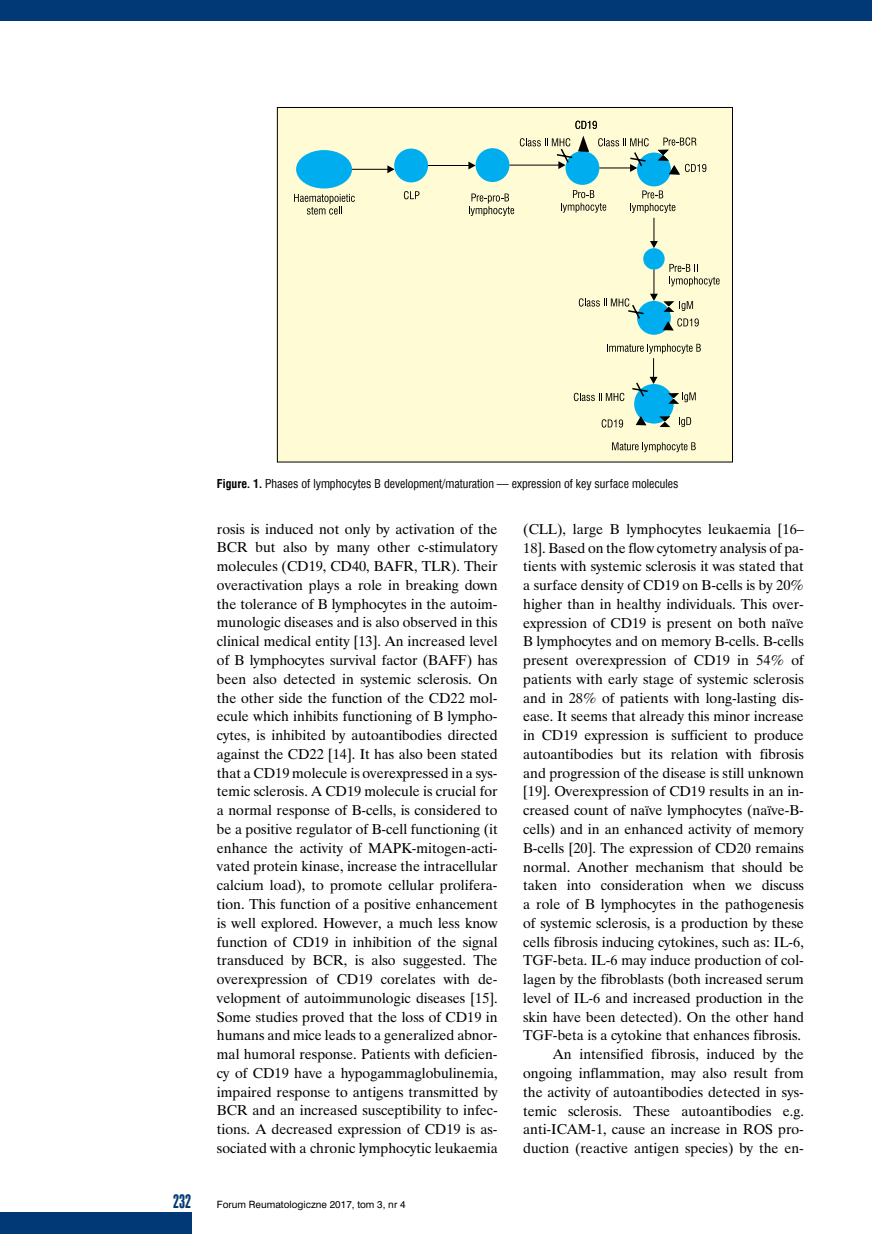
<style>
.page{position:relative;width:872px;height:1234px;background:#fff}
.page>*{position:absolute;margin:0;border:0;box-sizing:border-box;transform-origin:0 0}
.t1{font:18px "Swis 924 EU";color:#003976}
.t2{font:14.25px/18.8px "Time Ibis EE";color:#000;text-align:justify}
.t3{font:12px "Swis 721 Cn EU";color:#000}
.t4{font:9.3px "Swis 721 PL";color:#000}
.s1{font-weight:700}
.s2{font-family:"Times New Roman"}
</style>
<div class="page">
<div style="left:0;top:0;width:872px;height:21px;background:#003976"></div>
<div style="left:0;top:1212px;width:191px;height:21px;background:#003976"></div>
<div style="left:277px;top:107px;width:455px;height:355px;background:#fffcd5"></div>
<div style="left:296px;top:150px;width:56px;height:38px;background:#00aeef;border-radius:50%"></div>
<div style="left:634px;top:384px;width:39px;height:39px;background:#00aeef;border-radius:50%"></div>
<div style="left:394px;top:148px;width:34px;height:34px;background:#00aeef;border-radius:50%"></div>
<div style="left:475px;top:148px;width:34px;height:34px;background:#00aeef;border-radius:50%"></div>
<svg style="left:659px;top:416px;width:11px;height:11px"></svg>
<svg style="left:635px;top:416px;width:11px;height:9px"></svg>
<hr style="left:352px;top:169px;width:36px;height:1px;background:#000">
<svg style="left:387px;top:165px;width:7px;height:8px"></svg>
<hr style="left:428px;top:165px;width:41px;height:1px;background:#000">
<svg style="left:468px;top:161px;width:7px;height:8px"></svg>
<hr style="left:509px;top:165px;width:50px;height:1px;background:#000">
<svg style="left:612px;top:442px;width:83px;height:10px"></svg>
<svg style="left:294px;top:194px;width:61px;height:20px"></svg>
<svg style="left:469px;top:193px;width:45px;height:23px"></svg>
<svg style="left:679px;top:417px;width:12px;height:10px"></svg>
<svg style="left:601px;top:419px;width:22px;height:8px"></svg>
<svg style="left:575px;top:121px;width:22px;height:8px"></svg>
<svg style="left:404px;top:191px;width:15px;height:8px"></svg>
<svg style="left:520px;top:136px;width:199px;height:268px"></svg>
<p class="t3" style="left:217px;top:475px;width:463px"><span class="s1">Figure. 1.</span> Phases of lymphocytes B development/maturation — expression of key surface molecules</p>
<p class="t2" style="left:217px;top:519px;width:282px">rosis is induced not only by activation of the BCR but also by many other c-stimulatory molecules (CD19, CD40, BAFR, TLR). Their overactivation plays a role in breaking down the tolerance of B lymphocytes in the autoim&shy;munologic diseases and is also observed in this clinical medical entity [13]. An increased level of B lymphocytes survival factor (BAFF) has been also detected in systemic sclerosis. On the other side the function of the CD22 mol&shy;ecule which inhibits functioning of B lympho&shy;cytes, is inhibited by autoantibodies directed against the CD22 [14]. It has also been stated that a CD19 molecule is overexpressed in a sys&shy;temic sclerosis. A CD19 molecule is crucial for a normal response of B-cells, is considered to be a positive regulator of B-cell functioning (it enhance the activity of MAPK-mitogen-acti&shy;vated protein kinase, increase the intracellular calcium load), to promote cellular prolifera&shy;tion. This function of a positive enhancement is well explored. However, a much less know function of CD19 in inhibition of the signal transduced by BCR, is also suggested. The overexpression of CD19 corelates with de&shy;velopment of autoimmunologic diseases [15].<br>Some studies proved that the loss of CD19 in humans and mice leads to a generalized abnor&shy;mal humoral response. Patients with deficien&shy;cy of CD19 have a hypogammaglobulinemia, impaired response to antigens transmitted by BCR and an increased susceptibility to infec&shy;tions. A decreased expression of CD19 is as&shy;sociated with a chronic lymphocytic leukaemia</p>
<p class="t2" style="left:523px;top:519px;width:282px;text-align:right">(CLL), large B lymphocytes leukaemia [16– 18]. Based on the flow cytometry analysis of pa&shy;tients with systemic sclerosis it was stated that a surface density of CD19 on B-cells is by 20% higher than in healthy individuals. This over&shy;expression of CD19 is present on both na<span class="s2">ï</span>ve B lymphocytes and on memory B-cells. B-cells present overexpression of CD19 in 54% of patients with early stage of systemic sclerosis and in 28% of patients with long-lasting dis&shy;ease. It seems that already this minor increase in CD19 expression is sufficient to produce autoantibodies but its relation with fibrosis and progression of the disease is still unknown [19]. Overexpression of CD19 results in an in&shy;creased count of na<span class="s2">ï</span>ve lymphocytes (na<span class="s2">ï</span>ve-B&shy;cells) and in an enhanced activity of memory B-cells [20]. The expression of CD20 remains normal. Another mechanism that should be taken into consideration when we discuss a role of B lymphocytes in the pathogenesis of systemic sclerosis, is a production by these cells fibrosis inducing cytokines, such as: IL-6, TGF-beta. IL-6 may induce production of col&shy;lagen by the fibroblasts (both increased serum level of IL-6 and increased production in the skin have been detected). On the other hand TGF-beta is a cytokine that enhances fibrosis.<br>An intensified fibrosis, induced by the ongoing inflammation, may also result from the activity of autoantibodies detected in sys&shy;temic sclerosis. These autoantibodies e.g. anti-ICAM-1, cause an increase in ROS pro&shy;duction (reactive antigen species) by the en-</p>
<p class="t1" style="left:173px;top:1189px;width:20px">232</p>
<p class="t4" style="left:217px;top:1198px;width:190px">Forum Reumatologiczne 2017, tom 3, nr 4</p>
</div>
